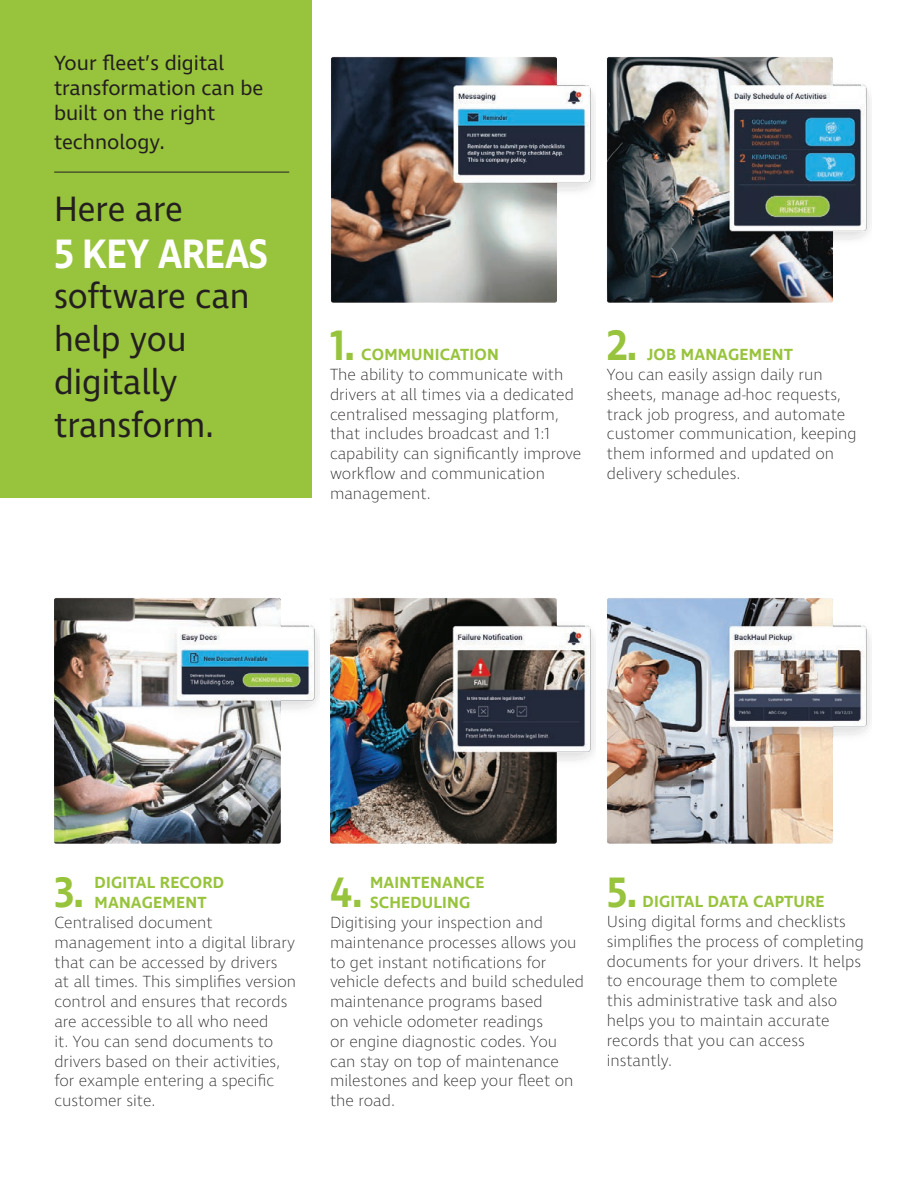
<style>
.page{position:relative;width:918px;height:1188px;background:#fff}
.page>*{position:absolute;margin:0;border:0;box-sizing:border-box;transform-origin:0 0}
.t1{font:600 43.5px "Ingra";color:#98c33c;scale:.9 1}
.t2{font:600 42px "Ingra";letter-spacing:-.025em;color:#fff;scale:.9 1}
.t3{font:36px/43.2px "Ingra";color:#231f20;scale:.95 1}
.t4{font:21px/25.2px "Ingra";color:#231f20}
.t5{font:200 16.5px/19.8px "Ingra";color:#231f20}
.t6{font:600 16.5px/19.8px "Ingra";letter-spacing:.01em;color:#98c33c}
</style>
<div class="page">
<div style="left:0;top:0;width:312px;height:498px;background:#98c33c"></div>
<img style="left:331px;top:56px;width:265px;height:247px">
<img style="left:607px;top:56px;width:265px;height:247px">
<img style="left:54px;top:597px;width:264px;height:247px">
<img style="left:330px;top:597px;width:264px;height:247px">
<img style="left:607px;top:597px;width:265px;height:247px">
<hr style="left:54px;top:172px;width:235px;height:1px;background:#231f20">
<p class="t4" style="left:54px;top:51px;width:211px">Your fleet’s digital transformation can be built on the right</p>
<p class="t4" style="left:54px;top:131px;width:112px">technology.</p>
<h3 class="t3" style="left:54px;top:189px;width:137px">Here are</h3>
<h2 class="t2" style="left:54px;top:228px;width:239px">5 KEY AREAS</h2>
<h3 class="t3" style="left:54px;top:276px;width:207px">software can help you digitally transform.</h3>
<h1 class="t1" style="left:330px;top:318px;width:30px">1.</h1>
<h1 class="t1" style="left:607px;top:318px;width:36px">2.</h1>
<p class="t6" style="left:361px;top:346px;width:139px">COMMUNICATION</p>
<p class="t5" style="left:330px;top:365px;width:253px">The ability to communicate with drivers at all times via a dedicated centralised messaging platform, that includes broadcast and 1:1 capability can significantly improve workflow and communication management.</p>
<p class="t6" style="left:647px;top:346px;width:147px">JOB MANAGEMENT</p>
<p class="t5" style="left:607px;top:365px;width:251px">You can easily assign daily run sheets, manage ad-hoc requests, track job progress, and automate customer communication, keeping them informed and updated on delivery schedules.</p>
<p class="t6" style="left:95px;top:874px;width:131px">DIGITAL RECORD<br>MANAGEMENT</p>
<p class="t5" style="left:54px;top:913px;width:243px">Centralised document management into a digital library that can be accessed by drivers at all times. This simplifies version control and ensures that records are accessible to all who need<br>it. You can send documents to drivers based on their activities, for example entering a specific customer site.</p>
<p class="t6" style="left:370px;top:874px;width:116px">MAINTENANCE<br>SCHEDULING</p>
<p class="t5" style="left:330px;top:913px;width:256px">Digitising your inspection and maintenance processes allows you to get instant notifications for vehicle defects and build scheduled maintenance programs based<br>on vehicle odometer readings<br>or engine diagnostic codes. You can stay on top of maintenance milestones and keep your fleet on the road.</p>
<h1 class="t1" style="left:54px;top:865px;width:35px">3.</h1>
<h1 class="t1" style="left:330px;top:865px;width:38px">4.</h1>
<h1 class="t1" style="left:607px;top:865px;width:36px">5.</h1>
<p class="t6" style="left:643px;top:893px;width:184px">DIGITAL DATA CAPTURE</p>
<p class="t5" style="left:607px;top:912px;width:259px">Using digital forms and checklists simplifies the process of completing documents for your drivers. It helps to encourage them to complete this administrative task and also helps you to maintain accurate records that you can access instantly.</p>
</div>
